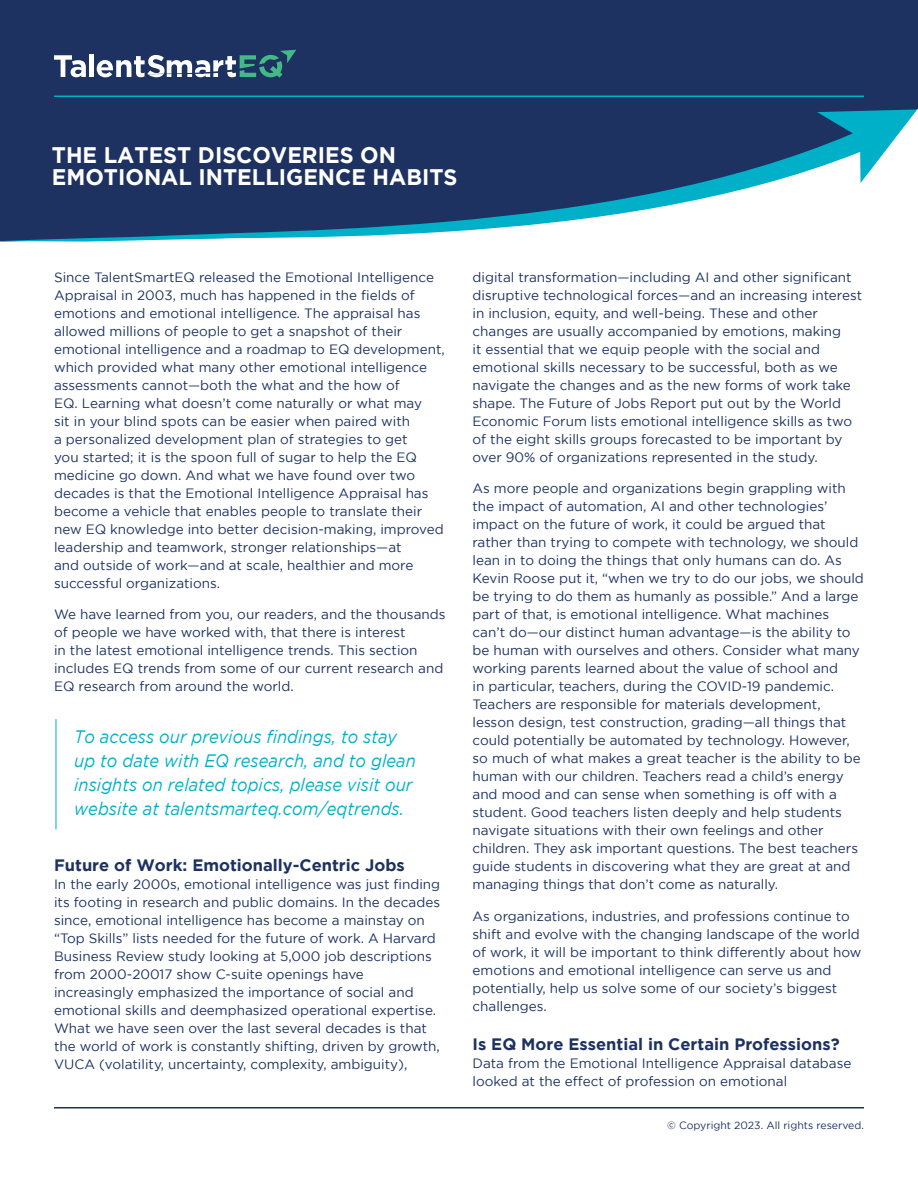
<style>
.page{position:relative;width:918px;height:1188px;background:#fff}
.page>*{position:absolute;margin:0;border:0;box-sizing:border-box;transform-origin:0 0}
.h1_white{font:700 22.5px/22.5px "Gotham";color:#fff}
.t1{font:italic 18px/24px "Gotham";color:#00b0c8;scale:.92 1}
.entry{font:700 16.5px "Gotham";color:#1d3260}
.entry-2{font:13.5px/18px "Gotham";color:#1d3260}
.entry-3{font:10.5px "Gotham";color:#1d3260}
</style>
<div class="page">
<div style="left:0;top:0;width:918px;height:110px;background:#1d3260"></div>
<svg style="left:0;top:109px;width:917px;height:133px;fill:#1d3260"></svg>
<hr style="left:54px;top:96px;width:810px;height:1px;background:#00b0c8">
<svg style="left:54px;top:55px;width:32px;height:22px"></svg>
<div style="left:89px;top:54px;width:5px;height:23px;background:#fff"></div>
<svg style="left:97px;top:50px;width:199px;height:28px"></svg>
<hr style="left:56px;top:719px;width:1px;height:111px;background:#00b0c8">
<hr style="left:54px;top:1107px;width:810px;height:1px;background:#1d3260">
<p class="h1_white" style="left:52px;top:143px;width:407px">THE LATEST DISCOVERIES ON<br>EMOTIONAL INTELLIGENCE HABITS</p>
<p class="entry-2" style="left:54px;top:268px;width:392px">Since TalentSmartEQ released the Emotional Intelligence Appraisal in 2003, much has happened in the fields of emotions and emotional intelligence. The appraisal has allowed millions of people to get a snapshot of their emotional intelligence and a roadmap to EQ development, which provided what many other emotional intelligence assessments cannot—both the what and the how of<br>EQ. Learning what doesn’t come naturally or what may<br>sit in your blind spots can be easier when paired with<br>a personalized development plan of strategies to get<br>you started; it is the spoon full of sugar to help the EQ medicine go down. And what we have found over two decades is that the Emotional Intelligence Appraisal has become a vehicle that enables people to translate their new EQ knowledge into better decision-making, improved leadership and teamwork, stronger relationships—at<br>and outside of work—and at scale, healthier and more successful organizations.</p>
<p class="entry-2" style="left:54px;top:605px;width:393px">We have learned from you, our readers, and the thousands of people we have worked with, that there is interest<br>in the latest emotional intelligence trends. This section includes EQ trends from some of our current research and EQ research from around the world.</p>
<p class="t1" style="left:74px;top:725px;width:373px">To access our previous findings, to stay up to date with EQ research, and to glean insights on related topics, please visit our website at talentsmarteq.com/eqtrends.</p>
<p class="entry" style="left:54px;top:856px;width:352px">Future of Work: Emotionally-Centric Jobs</p>
<p class="entry-2" style="left:54px;top:875px;width:388px">In the early 2000s, emotional intelligence was just finding its footing in research and public domains. In the decades since, emotional intelligence has become a mainstay on “Top Skills” lists needed for the future of work. A Harvard Business Review study looking at 5,000 job descriptions from 2000-20017 show C-suite openings have increasingly emphasized the importance of social and emotional skills and deemphasized operational expertise.<br>What we have seen over the last several decades is that the world of work is constantly shifting, driven by growth, VUCA (volatility, uncertainty, complexity, ambiguity),</p>
<p class="entry-2" style="left:473px;top:268px;width:391px">digital transformation—including AI and other significant disruptive technological forces—and an increasing interest in inclusion, equity, and well-being. These and other changes are usually accompanied by emotions, making<br>it essential that we equip people with the social and emotional skills necessary to be successful, both as we navigate the changes and as the new forms of work take shape. The Future of Jobs Report put out by the World Economic Forum lists emotional intelligence skills as two of the eight skills groups forecasted to be important by over 90% of organizations represented in the study.</p>
<p class="entry-2" style="left:473px;top:479px;width:393px">As more people and organizations begin grappling with the impact of automation, AI and other technologies’ impact on the future of work, it could be argued that rather than trying to compete with technology, we should lean in to doing the things that only humans can do. As Kevin Roose put it, “when we try to do our jobs, we should be trying to do them as humanly as possible.” And a large part of that, is emotional intelligence. What machines can’t do—our distinct human advantage—is the ability to be human with ourselves and others. Consider what many working parents learned about the value of school and<br>in particular, teachers, during the COVID-19 pandemic.<br>Teachers are responsible for materials development, lesson design, test construction, grading—all things that could potentially be automated by technology. However, so much of what makes a great teacher is the ability to be human with our children. Teachers read a child’s energy and mood and can sense when something is off with a student. Good teachers listen deeply and help students navigate situations with their own feelings and other children. They ask important questions. The best teachers guide students in discovering what they are great at and managing things that don’t come as naturally.</p>
<p class="entry-2" style="left:473px;top:907px;width:391px">As organizations, industries, and professions continue to shift and evolve with the changing landscape of the world of work, it will be important to think differently about how emotions and emotional intelligence can serve us and potentially, help us solve some of our society’s biggest challenges.</p>
<p class="entry" style="left:473px;top:1034px;width:369px">Is EQ More Essential in Certain Professions?</p>
<p class="entry-2" style="left:473px;top:1054px;width:380px">Data from the Emotional Intelligence Appraisal database looked at the effect of profession on emotional</p>
<p class="entry-3" style="left:667px;top:1119px;width:198px">© Copyright 2023. All rights reserved.</p>
</div>
